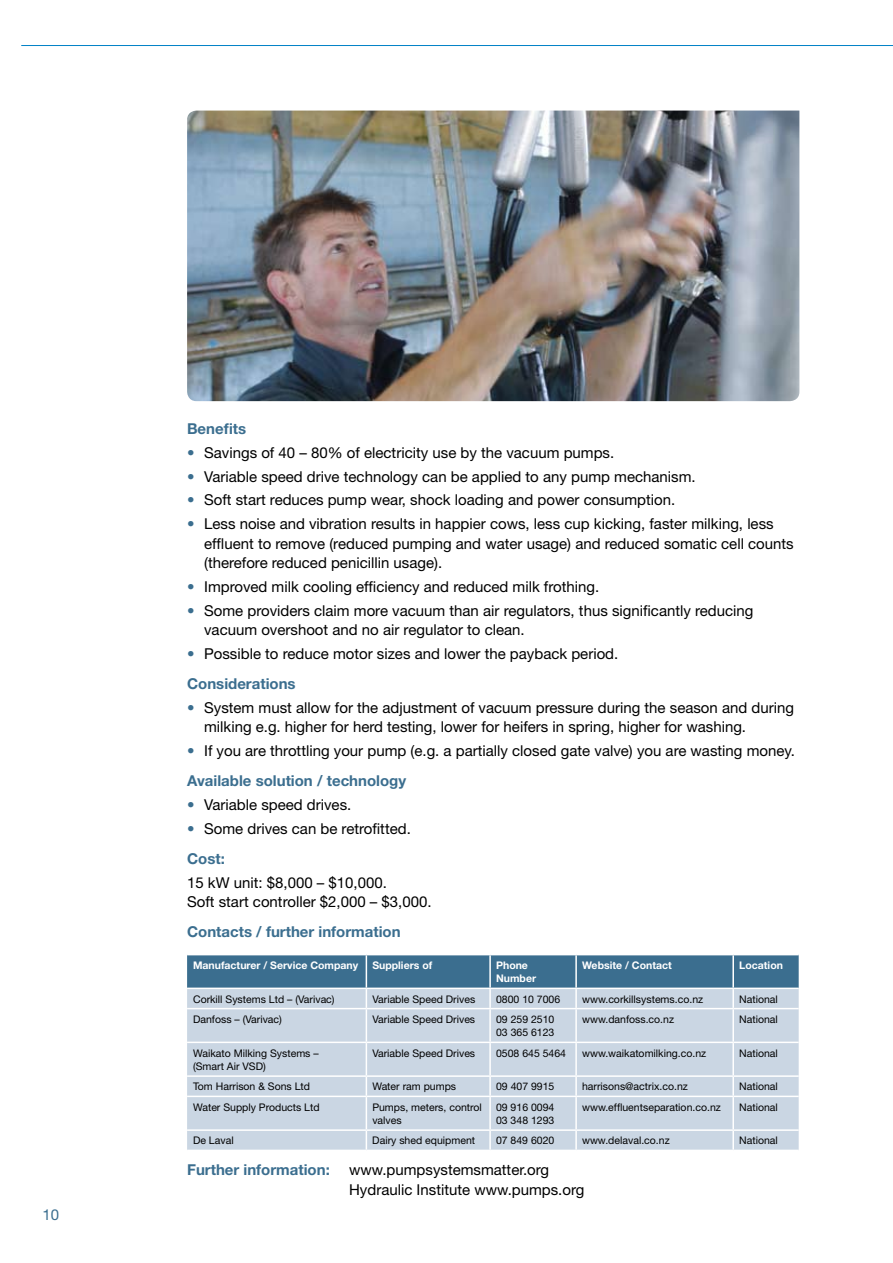
<style>
.page{position:relative;width:893px;height:1263px;background:#fff}
.page>*{position:absolute;margin:0;border:0;box-sizing:border-box;transform-origin:0 0}
.t1{font:15px/19.5px "Helvetica Neue LT";color:#000}
.t2{font:700 15px "Helvetica Neue LT";color:#3b6e8f}
.t3{font:15px "Helvetica Neue LT";color:#3b6e8f}
.t4{font:10.5px/13.5px "Helvetica Neue LT";color:#000}
.t5{font:700 10.5px/13.5px "Helvetica Neue LT";color:#fff}
.s1{color:#3b6e8f}
.s2{font-weight:700;color:#3b6e8f}
</style>
<div class="page">
<hr style="left:21px;top:45px;width:872px;height:1px;background:#0081c6">
<div style="left:187px;top:1009px;width:612px;height:140px;background:#cad6e3"></div>
<svg style="left:187px;top:955px;width:612px;height:53px;background:#7598b1"></svg>
<hr style="left:366px;top:1009px;width:1px;height:32px;background:#fff">
<hr style="left:489px;top:1009px;width:2px;height:32px;background:#fff">
<hr style="left:575px;top:1009px;width:2px;height:32px;background:#fff">
<hr style="left:732px;top:1009px;width:2px;height:32px;background:#fff">
<hr style="left:187px;top:1041px;width:179px;height:2px;background:#fff">
<hr style="left:366px;top:1041px;width:124px;height:2px;background:#fff">
<hr style="left:366px;top:1043px;width:1px;height:32px;background:#fff">
<hr style="left:490px;top:1041px;width:86px;height:2px;background:#fff">
<hr style="left:489px;top:1043px;width:2px;height:32px;background:#fff">
<hr style="left:576px;top:1041px;width:157px;height:2px;background:#fff">
<hr style="left:575px;top:1043px;width:2px;height:32px;background:#fff">
<hr style="left:733px;top:1041px;width:66px;height:2px;background:#fff">
<hr style="left:732px;top:1043px;width:2px;height:32px;background:#fff">
<hr style="left:187px;top:1075px;width:179px;height:2px;background:#fff">
<hr style="left:366px;top:1075px;width:124px;height:2px;background:#fff">
<svg style="left:366px;top:1077px;width:1px;height:18px"></svg>
<hr style="left:490px;top:1075px;width:86px;height:2px;background:#fff">
<svg style="left:489px;top:1077px;width:2px;height:18px"></svg>
<hr style="left:576px;top:1075px;width:157px;height:2px;background:#fff">
<svg style="left:575px;top:1077px;width:2px;height:18px"></svg>
<hr style="left:733px;top:1075px;width:66px;height:2px;background:#fff">
<svg style="left:732px;top:1077px;width:2px;height:18px"></svg>
<hr style="left:187px;top:1095px;width:179px;height:2px;background:#fff">
<hr style="left:366px;top:1095px;width:124px;height:2px;background:#fff">
<hr style="left:366px;top:1097px;width:1px;height:32px;background:#fff">
<hr style="left:490px;top:1095px;width:86px;height:2px;background:#fff">
<hr style="left:489px;top:1097px;width:2px;height:32px;background:#fff">
<hr style="left:576px;top:1095px;width:157px;height:2px;background:#fff">
<hr style="left:575px;top:1097px;width:2px;height:32px;background:#fff">
<hr style="left:733px;top:1095px;width:66px;height:2px;background:#fff">
<hr style="left:732px;top:1097px;width:2px;height:32px;background:#fff">
<hr style="left:187px;top:1129px;width:179px;height:2px;background:#fff">
<hr style="left:366px;top:1129px;width:124px;height:2px;background:#fff">
<svg style="left:366px;top:1131px;width:1px;height:18px"></svg>
<hr style="left:490px;top:1129px;width:86px;height:2px;background:#fff">
<svg style="left:489px;top:1131px;width:2px;height:18px"></svg>
<hr style="left:576px;top:1129px;width:157px;height:2px;background:#fff">
<svg style="left:575px;top:1131px;width:2px;height:18px"></svg>
<hr style="left:733px;top:1129px;width:66px;height:2px;background:#fff">
<svg style="left:732px;top:1131px;width:2px;height:18px"></svg>
<img style="left:187px;top:111px;width:612px;height:290px">
<p class="t3" style="left:43px;top:1206px;width:18px">10</p>
<p class="t2" style="left:187px;top:419px;width:61px">Benefits</p>
<p class="t1" style="left:187px;top:443px;width:429px"><span class="s1">•</span> Savings of 40 – 80% of electricity use by the vacuum pumps.</p>
<p class="t1" style="left:187px;top:466px;width:510px"><span class="s1">•</span> Variable speed drive technology can be applied to any pump mechanism.</p>
<p class="t1" style="left:187px;top:490px;width:490px"><span class="s1">•</span> Soft start reduces pump wear, shock loading and power consumption.</p>
<p class="t1" style="left:204px;top:514px;width:591px;text-indent:-17px"><span class="s1">•</span> Less noise and vibration results in happier cows, less cup kicking, faster milking, less effluent to remove (reduced pumping and water usage) and reduced somatic cell counts (therefore reduced penicillin usage).</p>
<p class="t1" style="left:187px;top:577px;width:414px"><span class="s1">•</span> Improved milk cooling efficiency and reduced milk frothing.</p>
<p class="t1" style="left:204px;top:600px;width:551px;text-indent:-17px"><span class="s1">•</span> Some providers claim more vacuum than air regulators, thus significantly reducing vacuum overshoot and no air regulator to clean.</p>
<p class="t1" style="left:187px;top:638px;width:433px;line-height:30.2px"><span class="s1">•</span> Possible to reduce motor sizes and lower the payback period.<br><span class="s2">Considerations</span></p>
<p class="t1" style="left:204px;top:697px;width:591px;text-indent:-17px"><span class="s1">•</span> System must allow for the adjustment of vacuum pressure during the season and during milking e.g. higher for herd testing, lower for heifers in spring, higher for washing.</p>
<p class="t1" style="left:187px;top:735px;width:609px;line-height:30.2px"><span class="s1">•</span> If you are throttling your pump (e.g. a partially closed gate valve) you are wasting money.<br><span class="s2">Available solution / technology</span></p>
<p class="t1" style="left:187px;top:795px;width:166px"><span class="s1">•</span> Variable speed drives.</p>
<p class="t1" style="left:187px;top:813px;width:225px;line-height:30.2px"><span class="s1">•</span> Some drives can be retrofitted.<br><span class="s2">Cost:</span></p>
<p class="t1" style="left:187px;top:872px;width:246px">15 kW unit: $8,000 – $10,000.<br>Soft start controller $2,000 – $3,000.</p>
<p class="t2" style="left:187px;top:922px;width:215px">Contacts / further information</p>
<p class="t5" style="left:193px;top:958px;width:167px">Manufacturer / Service Company</p>
<p class="t5" style="left:372px;top:958px;width:61px">Suppliers of</p>
<p class="t5" style="left:496px;top:958px;width:42px">Phone<br>Number</p>
<p class="t5" style="left:582px;top:958px;width:91px">Website / Contact</p>
<p class="t5" style="left:739px;top:958px;width:45px">Location</p>
<p class="t4" style="left:193px;top:992px;width:143px">Corkill Systems Ltd – (Varivac)</p>
<p class="t4" style="left:372px;top:992px;width:104px">Variable Speed Drives</p>
<p class="t4" style="left:496px;top:992px;width:66px">0800 10 7006</p>
<p class="t4" style="left:582px;top:992px;width:123px">www.corkillsystems.co.nz</p>
<p class="t4" style="left:739px;top:992px;width:40px">National</p>
<p class="t4" style="left:193px;top:1012px;width:90px">Danfoss – (Varivac)</p>
<p class="t4" style="left:372px;top:1012px;width:104px">Variable Speed Drives</p>
<p class="t4" style="left:496px;top:1012px;width:60px">09 259 2510<br>03 365 6123</p>
<p class="t4" style="left:582px;top:1012px;width:93px">www.danfoss.co.nz</p>
<p class="t4" style="left:739px;top:1012px;width:40px">National</p>
<p class="t4" style="left:193px;top:1046px;width:127px">Waikato Milking Systems – (Smart Air VSD)</p>
<p class="t4" style="left:372px;top:1046px;width:104px">Variable Speed Drives</p>
<p class="t4" style="left:496px;top:1046px;width:72px">0508 645 5464</p>
<p class="t4" style="left:582px;top:1046px;width:126px">www.waikatomilking.co.nz</p>
<p class="t4" style="left:739px;top:1046px;width:40px">National</p>
<p class="t4" style="left:193px;top:1080px;width:119px">Tom Harrison &amp; Sons Ltd</p>
<p class="t4" style="left:372px;top:1080px;width:85px">Water ram pumps</p>
<p class="t4" style="left:496px;top:1080px;width:60px">09 407 9915</p>
<p class="t4" style="left:582px;top:1080px;width:107px">harrisons@actrix.co.nz</p>
<p class="t4" style="left:739px;top:1080px;width:40px">National</p>
<p class="t4" style="left:193px;top:1100px;width:128px">Water Supply Products Ltd</p>
<p class="t4" style="left:372px;top:1100px;width:111px">Pumps, meters, control valves</p>
<p class="t4" style="left:496px;top:1100px;width:60px">09 916 0094<br>03 348 1293</p>
<p class="t4" style="left:582px;top:1100px;width:140px">www.effluentseparation.co.nz</p>
<p class="t4" style="left:739px;top:1100px;width:40px">National</p>
<p class="t4" style="left:193px;top:1134px;width:42px">De Laval</p>
<p class="t4" style="left:372px;top:1134px;width:104px">Dairy shed equipment</p>
<p class="t4" style="left:496px;top:1134px;width:60px">07 849 6020</p>
<p class="t4" style="left:582px;top:1134px;width:89px">www.delaval.co.nz</p>
<p class="t4" style="left:739px;top:1134px;width:40px">National</p>
<p class="t2" style="left:187px;top:1160px;width:144px">Further information:</p>
<p class="t1" style="left:349px;top:1160px;width:237px">www.pumpsystemsmatter.org<br>Hydraulic Institute www.pumps.org</p>
</div>
